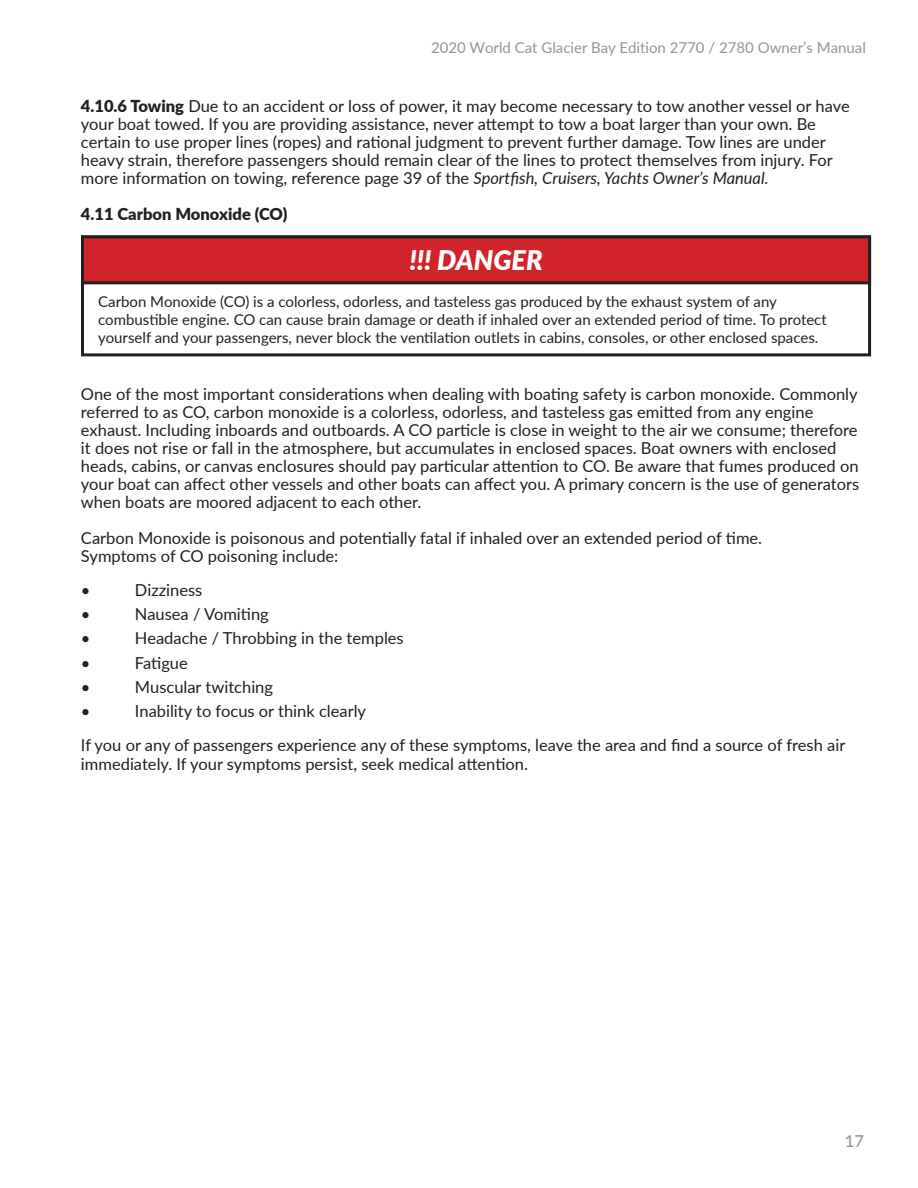
<style>
.page{position:relative;width:918px;height:1188px;background:#fff}
.page>*{position:absolute;margin:0;border:0;box-sizing:border-box;transform-origin:0 0}
.t1{font:italic 900 27px "Lato";color:#fff}
.t2{font:16.5px/18px "Lato";color:#231f20}
.t3{font:900 16.5px "Lato";color:#231f20}
.t4{font:500 16.5px "Lato";color:#939598}
.t5{font:15px/18px "Lato";color:#231f20}
.t6{font:15px "Lato";color:#939598}
.s1{font-weight:900}
.s2{font-style:italic}
</style>
<div class="page">
<svg style="left:81px;top:286px;width:791px;height:71px"></svg>
<svg style="left:81px;top:235px;width:791px;height:51px;background:#bc2a30"></svg>
<p class="t6" style="left:431px;top:37px;width:436px">2020 World Cat Glacier Bay Edition 2770 / 2780 Owner’s Manual</p>
<p class="t2" style="left:81px;top:97px;width:770px"><span class="s1">4.10.6 Towing</span> Due to an accident or loss of power, it may become necessary to tow another vessel or have your boat towed. If you are providing assistance, never attempt to tow a boat larger than your own. Be certain to use proper lines (ropes) and rational judgment to prevent further damage. Tow lines are under heavy strain, therefore passengers should remain clear of the lines to protect themselves from injury. For more information on towing, reference page 39 of the <span class="s2">Sportfish, Cruisers, Yachts Owner’s Manual.</span></p>
<p class="t3" style="left:81px;top:202px;width:208px">4.11 Carbon Monoxide (CO)</p>
<h1 class="t1" style="left:409px;top:240px;width:135px">!!! DANGER</h1>
<p class="t5" style="left:98px;top:292px;width:730px">Carbon Monoxide (CO) is a colorless, odorless, and tasteless gas produced by the exhaust system of any combustible engine. CO can cause brain damage or death if inhaled over an extended period of time. To protect yourself and your passengers, never block the ventilation outlets in cabins, consoles, or other enclosed spaces.</p>
<p class="t2" style="left:81px;top:385px;width:780px">One of the most important considerations when dealing with boating safety is carbon monoxide. Commonly referred to as CO, carbon monoxide is a colorless, odorless, and tasteless gas emitted from any engine exhaust. Including inboards and outboards. A CO particle is close in weight to the air we consume; therefore it does not rise or fall in the atmosphere, but accumulates in enclosed spaces. Boat owners with enclosed heads, cabins, or canvas enclosures should pay particular attention to CO. Be aware that fumes produced on your boat can affect other vessels and other boats can affect you. A primary concern is the use of generators when boats are moored adjacent to each other.</p>
<p class="t2" style="left:81px;top:529px;width:683px">Carbon Monoxide is poisonous and potentially fatal if inhaled over an extended period of time.<br>Symptoms of CO poisoning include:</p>
<p class="t2" style="left:81px;top:581px;width:11px">•</p>
<p class="t2" style="left:135px;top:581px;width:69px">Dizziness</p>
<p class="t2" style="left:81px;top:605px;width:11px">•</p>
<p class="t2" style="left:135px;top:605px;width:135px">Nausea / Vomiting</p>
<p class="t2" style="left:81px;top:629px;width:11px">•</p>
<p class="t2" style="left:135px;top:629px;width:270px">Headache / Throbbing in the temples</p>
<p class="t2" style="left:81px;top:653px;width:11px">•</p>
<p class="t2" style="left:135px;top:653px;width:54px">Fatigue</p>
<p class="t2" style="left:81px;top:677px;width:11px">•</p>
<p class="t2" style="left:135px;top:677px;width:140px">Muscular twitching</p>
<p class="t2" style="left:81px;top:701px;width:11px">•</p>
<p class="t2" style="left:81px;top:693px;width:766px;line-height:34.2px;text-indent:54px">Inability to focus or think clearly<br>If you or any of passengers experience any of these symptoms, leave the area and find a source of fresh air</p>
<p class="t2" style="left:81px;top:755px;width:449px">immediately. If your symptoms persist, seek medical attention.</p>
<p class="t4" style="left:845px;top:1129px;width:21px">17</p>
</div>
